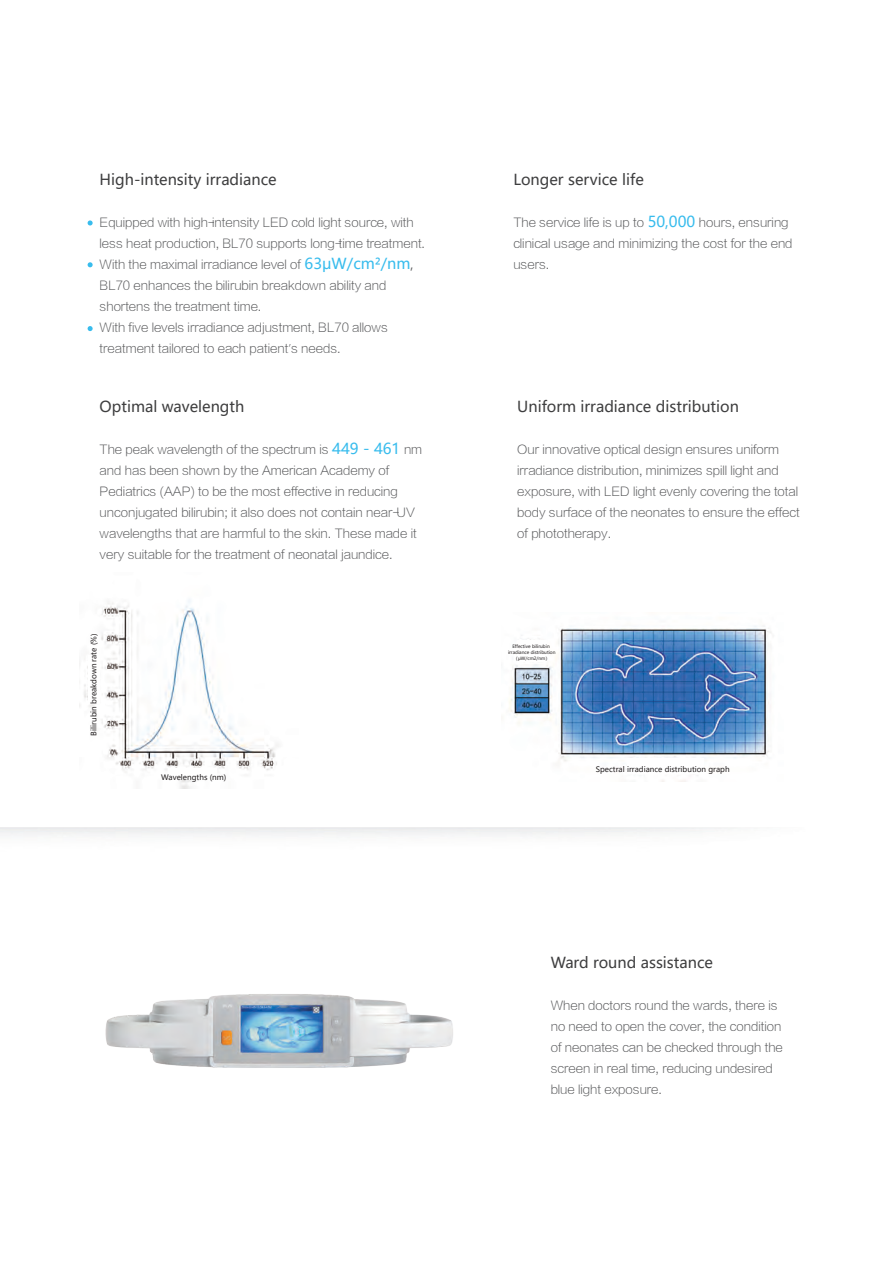
<style>
.page{position:relative;width:893px;height:1263px;background:#fff}
.page>*{position:absolute;margin:0;border:0;box-sizing:border-box;transform-origin:0 0}
.t1{font:15px "Microsoft Ya Hei";color:#3e3e3f}
.t2{font:12px/21px "FZLTXHJW GB1 0";color:#57585a}
.t3{font:7.5px "Microsoft Ya Hei";color:#231f20}
.t4{font:4.5px/6px "Microsoft Ya Hei";color:#231f20;text-align:center}
.s1{font-family:"Microsoft Ya Hei";font-size:15px;color:#38bced}
.s2{font-family:"Microsoft Ya Hei"}
.s3{font-family:"Microsoft Ya Hei";font-weight:300}
</style>
<div class="page">
<img style="left:84px;top:599px;width:195px;height:189px">
<img style="left:509px;top:626px;width:263px;height:155px">
<svg style="left:88px;top:220px;width:5px;height:5px"></svg>
<svg style="left:88px;top:262px;width:5px;height:5px"></svg>
<svg style="left:88px;top:326px;width:5px;height:5px"></svg>
<img style="left:105px;top:994px;width:348px;height:74px">
<div style="left:88px;top:655px;width:12px;height:49px;background:#fff"></div>
<div style="left:168px;top:768px;width:49px;height:12px;background:#fff"></div>
<div style="left:517px;top:640px;width:30px;height:22px;background:#fff"></div>
<div style="left:627px;top:758px;width:76px;height:16px;background:#fff"></div>
<p class="t1" style="left:100px;top:170px;width:179px">High-intensity irradiance</p>
<p class="t2" style="left:100px;top:213px;width:327px">Equipped with high-intensity LED cold light source, with less heat production, BL70 supports long-time treatment.<br>With the maximal irradiance level of <span class="s1">63μW/cm²/nm</span><span class="s2">, </span>BL70 enhances the bilirubin breakdown ability and shortens the treatment time.<br>With five levels irradiance adjustment, BL70 allows treatment tailored to each patient<span class="s3">’</span>s needs.</p>
<p class="t1" style="left:100px;top:397px;width:146px">Optimal wavelength</p>
<p class="t2" style="left:100px;top:440px;width:324px">The peak wavelength of the spectrum is <span class="s1">449 - 461</span> nm and has been shown by the American Academy of Pediatrics (AAP) to be the most effective in reducing unconjugated bilirubin; it also does not contain near-UV wavelengths that are harmful to the skin. These made it very suitable for the treatment of neonatal jaundice.</p>
<p class="t3" style="left:89px;top:735px;width:103px;rotate:-90deg">Bilirubin breakdown rate (%)</p>
<p class="t3" style="left:161px;top:772px;width:67px">Wavelengths (nm)</p>
<p class="t1" style="left:513px;top:170px;width:132px">Longer service life</p>
<p class="t2" style="left:513px;top:213px;width:281px">The service life is up to <span class="s1">50,000</span> hours, ensuring clinical usage and minimizing the cost for the end users.</p>
<p class="t1" style="left:517px;top:397px;width:223px">Uniform irradiance distribution</p>
<p class="t2" style="left:517px;top:440px;width:284px">Our innovative optical design ensures uniform irradiance distribution, minimizes spill light and exposure, with LED light evenly covering the total body surface of the neonates to ensure the effect of phototherapy.</p>
<p class="t4" style="left:508px;top:643px;width:49px">Effective bilirubin irradiance distribution（μW/cm2/nm）</p>
<p class="t3" style="left:596px;top:764px;width:135px">Spectral irradiance distribution graph</p>
<p class="t1" style="left:551px;top:952px;width:164px">Ward round assistance</p>
<p class="t2" style="left:551px;top:995px;width:234px">When doctors round the wards, there is no need to open the cover, the condition of neonates can be checked through the screen in real time, reducing undesired blue light exposure.</p>
</div>
